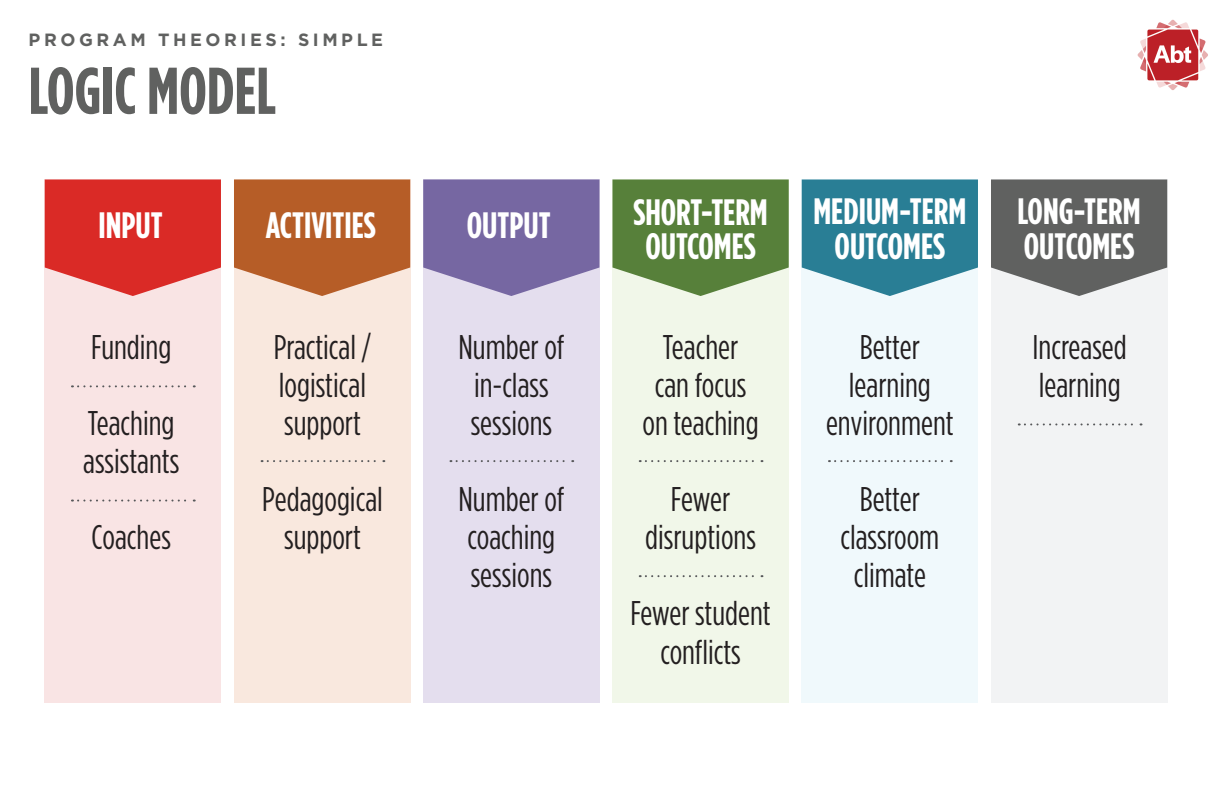
<style>
.page{position:relative;width:1224px;height:792px;background:#fff}
.page>*{position:absolute;margin:0;border:0;box-sizing:border-box;transform-origin:0 0}
.t1{font:700 condensed 66px "Gotham HTF";color:#606160}
.t2{font:700 condensed 36.6px/34.2px "Gotham HTF";color:#fff;text-align:center}
.t3{font:condensed 34.2px/38px "Gotham HTF";color:#231f20;text-align:center}
.t4{font:700 17.8px "Gotham HTF";letter-spacing:.2em;color:#606160}
</style>
<div class="page">
<div style="left:45px;top:180px;width:176px;height:523px;background:#f9e4e4"></div>
<div style="left:234px;top:180px;width:176px;height:523px;background:#f9e8de"></div>
<div style="left:423px;top:180px;width:176px;height:523px;background:#e4deee"></div>
<div style="left:612px;top:180px;width:177px;height:523px;background:#f1f7e9"></div>
<div style="left:802px;top:180px;width:176px;height:523px;background:#f0f9fc"></div>
<div style="left:991px;top:180px;width:176px;height:523px;background:#f2f3f4"></div>
<svg style="left:612px;top:180px;width:177px;height:116px;background:#6a8f50"></svg>
<svg style="left:802px;top:180px;width:176px;height:116px;background:#418da1"></svg>
<svg style="left:991px;top:180px;width:176px;height:116px;background:#717272"></svg>
<svg style="left:45px;top:180px;width:176px;height:116px;background:#dd403d"></svg>
<svg style="left:234px;top:180px;width:176px;height:116px;background:#be6e3d"></svg>
<svg style="left:423px;top:180px;width:176px;height:116px;background:#8375ab"></svg>
<svg style="left:640px;top:460px;width:123px;height:2px"></svg>
<svg style="left:457px;top:460px;width:116px;height:2px"></svg>
<svg style="left:262px;top:460px;width:122px;height:2px"></svg>
<svg style="left:72px;top:385px;width:123px;height:2px"></svg>
<svg style="left:72px;top:500px;width:123px;height:2px"></svg>
<svg style="left:829px;top:460px;width:123px;height:2px"></svg>
<svg style="left:1019px;top:423px;width:123px;height:2px"></svg>
<svg style="left:640px;top:575px;width:123px;height:2px"></svg>
<img style="left:1137px;top:19px;width:71px;height:71px">
<p class="t4" style="left:29px;top:30px;width:356px">PROGRAM THEORIES: SIMPLE</p>
<h1 class="t1" style="left:29px;top:54px;width:249px">LOGIC MODEL</h1>
<p class="t2" style="left:98px;top:207px;width:66px">INPUT</p>
<p class="t2" style="left:266px;top:207px;width:112px">ACTIVITIES</p>
<p class="t2" style="left:467px;top:207px;width:85px">OUTPUT</p>
<p class="t3" style="left:91px;top:328px;width:82px">Funding</p>
<p class="t3" style="left:83px;top:404px;width:98px;text-align:left">Teaching assistants</p>
<p class="t3" style="left:92px;top:518px;width:81px">Coaches</p>
<p class="t3" style="left:274px;top:328px;width:99px;text-align:left">Practical / logistical support</p>
<p class="t3" style="left:262px;top:480px;width:122px">Pedagogical support</p>
<p class="t3" style="left:458px;top:328px;width:107px">Number of in-class sessions</p>
<p class="t3" style="left:458px;top:480px;width:107px;text-align:left">Number of coaching sessions</p>
<p class="t2" style="left:633px;top:194px;width:136px">SHORT-TERM<br>OUTCOMES</p>
<p class="t2" style="left:813px;top:194px;width:154px">MEDIUM-TERM<br>OUTCOMES</p>
<p class="t2" style="left:1018px;top:194px;width:125px;text-align:left">LONG-TERM<br>OUTCOMES</p>
<p class="t3" style="left:643px;top:328px;width:118px">Teacher can focus on teaching</p>
<p class="t3" style="left:645px;top:480px;width:112px">Fewer disruptions</p>
<p class="t3" style="left:630px;top:594px;width:142px">Fewer student conflicts</p>
<p class="t3" style="left:826px;top:328px;width:129px">Better learning environment</p>
<p class="t3" style="left:840px;top:480px;width:101px">Better classroom climate</p>
<p class="t3" style="left:1032px;top:328px;width:96px;text-align:left">Increased learning</p>
</div>
